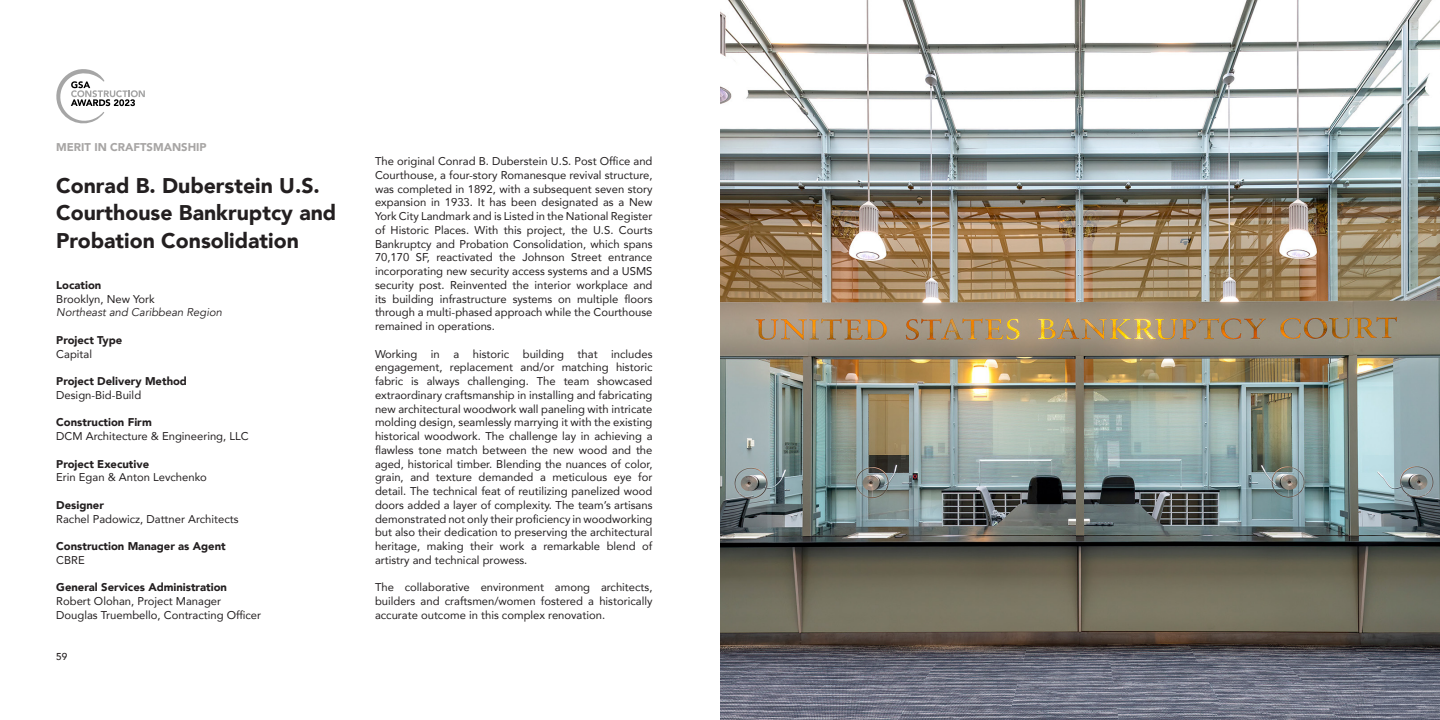
<style>
.page{position:relative;width:1440px;height:720px;background:#fff}
.page>*{position:absolute;margin:0;border:0;box-sizing:border-box;transform-origin:0 0}
.t1{font:900 21.25px/27.5px "Avenir";color:#231f20}
.t2{font:11.25px/13.8px "Avenir";color:#231f20;text-align:justify}
.t3{font:900 11.25px "Avenir";color:#231f20}
.t4{font:italic 11.25px "Avenir";color:#231f20}
.t5{font:900 11.25px "Avenir";color:#a7a5a4}
.t6{font:500 10px "Avenir";color:#231f20}
</style>
<div class="page">
<svg style="left:56px;top:69px;width:89px;height:55px"></svg>
<img style="left:720px;top:0;width:720px;height:720px">
<p class="t5" style="left:56px;top:138px;width:152px">MERIT IN CRAFTSMANSHIP</p>
<p class="t1" style="left:56px;top:171px;width:282px">Conrad B. Duberstein U.S.<br>Courthouse Bankruptcy and<br>Probation Consolidation</p>
<p class="t3" style="left:56px;top:275px;width:47px">Location</p>
<p class="t2" style="left:56px;top:291px;width:100px">Brooklyn, New York</p>
<p class="t4" style="left:56px;top:306px;width:167px">Northeast and Caribbean Region</p>
<p class="t3" style="left:56px;top:330px;width:68px">Project Type</p>
<p class="t2" style="left:56px;top:346px;width:37px">Capital</p>
<p class="t3" style="left:56px;top:371px;width:132px">Project Delivery Method</p>
<p class="t2" style="left:56px;top:388px;width:86px">Design-Bid-Build</p>
<p class="t3" style="left:56px;top:413px;width:97px">Construction Firm</p>
<p class="t2" style="left:56px;top:429px;width:194px">DCM Architecture &amp; Engineering, LLC</p>
<p class="t3" style="left:56px;top:454px;width:94px">Project Executive</p>
<p class="t2" style="left:56px;top:470px;width:152px">Erin Egan &amp; Anton Levchenko</p>
<p class="t3" style="left:56px;top:495px;width:49px">Designer</p>
<p class="t2" style="left:56px;top:511px;width:184px">Rachel Padowicz, Dattner Architects</p>
<p class="t3" style="left:56px;top:536px;width:171px">Construction Manager as Agent</p>
<p class="t2" style="left:56px;top:553px;width:30px">CBRE</p>
<p class="t3" style="left:56px;top:578px;width:172px">General Services Administration</p>
<p class="t2" style="left:56px;top:594px;width:166px">Robert Olohan, Project Manager</p>
<p class="t2" style="left:56px;top:608px;width:206px">Douglas Truembello, Contracting Officer</p>
<p class="t6" style="left:56px;top:648px;width:13px">59</p>
<p class="t2" style="left:375px;top:154px;width:279px">The original Conrad B. Duberstein U.S. Post Office and Courthouse, a four-story Romanesque revival structure, was completed in 1892, with a subsequent seven story expansion in 1933. It has been designated as a New York City Landmark and is Listed in the National Register of Historic Places. With this project, the U.S. Courts Bankruptcy and Probation Consolidation, which spans 70,170 SF, reactivated the Johnson Street entrance incorporating new security access systems and a USMS security post. Reinvented the interior workplace and its building infrastructure systems on multiple floors through a multi-phased approach while the Courthouse remained in operations.</p>
<p class="t2" style="left:375px;top:346px;width:279px">Working in a historic building that includes engagement, replacement and/or matching historic fabric is always challenging. The team showcased extraordinary craftsmanship in installing and fabricating new architectural woodwork wall paneling with intricate molding design, seamlessly marrying it with the existing historical woodwork. The challenge lay in achieving a flawless tone match between the new wood and the aged, historical timber. Blending the nuances of color, grain, and texture demanded a meticulous eye for detail. The technical feat of reutilizing panelized wood doors added a layer of complexity. The team’s artisans demonstrated not only their proficiency in woodworking but also their dedication to preserving the architectural heritage, making their work a remarkable blend of artistry and technical prowess.</p>
<p class="t2" style="left:375px;top:580px;width:279px">The collaborative environment among architects, builders and craftsmen/women fostered a historically accurate outcome in this complex renovation.</p>
</div>
